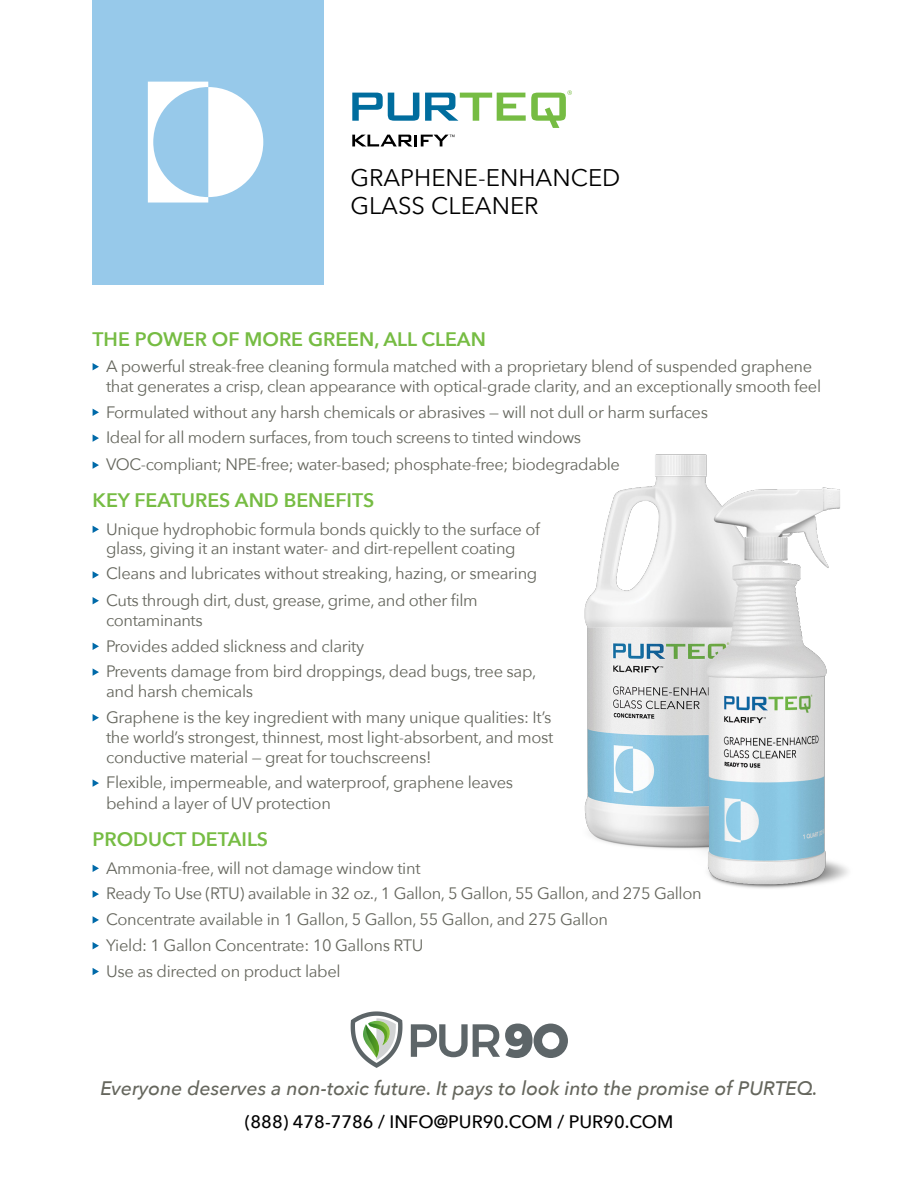
<style>
.page{position:relative;width:918px;height:1188px;background:#fff}
.page>*{position:absolute;margin:0;border:0;box-sizing:border-box;transform-origin:0 0}
.t1{font:24px/28.8px "Avenir Next";color:#000}
.t2{font:italic 500 19.5px "Avenir Next";color:#65665d}
.t3{font:600 19.5px "Avenir Next";color:#76bc43}
.t4{font:500 18px "Avenir Next";color:#000}
.t5{font:16.5px/25.8px "Avenir Next";letter-spacing:-.02em;color:#65665d}
</style>
<div class="page">
<svg style="left:352px;top:93px;width:67px;height:28px"></svg>
<svg style="left:425px;top:90px;width:147px;height:38px"></svg>
<svg style="left:352px;top:135px;width:102px;height:11px"></svg>
<div style="left:93px;top:0;width:231px;height:285px;background:#97c9ea"></div>
<svg style="left:148px;top:82px;width:115px;height:121px"></svg>
<img style="left:584px;top:454px;width:264px;height:435px">
<svg style="left:93px;top:363px;width:6px;height:7px"></svg>
<svg style="left:93px;top:409px;width:6px;height:7px"></svg>
<svg style="left:93px;top:434px;width:6px;height:8px"></svg>
<svg style="left:93px;top:461px;width:6px;height:8px"></svg>
<svg style="left:93px;top:526px;width:6px;height:7px"></svg>
<svg style="left:93px;top:571px;width:6px;height:8px"></svg>
<svg style="left:93px;top:597px;width:6px;height:7px"></svg>
<svg style="left:93px;top:643px;width:6px;height:7px"></svg>
<svg style="left:93px;top:668px;width:6px;height:8px"></svg>
<svg style="left:93px;top:714px;width:6px;height:7px"></svg>
<svg style="left:93px;top:779px;width:6px;height:8px"></svg>
<svg style="left:93px;top:865px;width:6px;height:7px"></svg>
<svg style="left:93px;top:890px;width:6px;height:8px"></svg>
<svg style="left:93px;top:916px;width:6px;height:8px"></svg>
<svg style="left:93px;top:942px;width:6px;height:7px"></svg>
<svg style="left:93px;top:968px;width:6px;height:7px"></svg>
<svg style="left:411px;top:1024px;width:157px;height:34px"></svg>
<svg style="left:351px;top:1011px;width:52px;height:57px"></svg>
<h1 class="t1" style="left:350px;top:162px;width:272px">GRAPHENE-ENHANCED<br>GLASS CLEANER</h1>
<p class="t3" style="left:93px;top:323px;width:395px">THE POWER OF MORE GREEN, ALL CLEAN</p>
<p class="t5" style="left:106px;top:356px;width:717px;line-height:19.8px">A powerful streak-free cleaning formula matched with a proprietary blend of suspended graphene that generates a crisp, clean appearance with optical-grade clarity, and an exceptionally smooth feel</p>
<p class="t5" style="left:106px;top:398px;width:604px;line-height:26.4px">Formulated without any harsh chemicals or abrasives — will not dull or harm surfaces<br>Ideal for all modern surfaces, from touch screens to tinted windows<br>VOC-compliant; NPE-free; water-based; phosphate-free; biodegradable</p>
<p class="t3" style="left:93px;top:484px;width:283px">KEY FEATURES AND BENEFITS</p>
<p class="t5" style="left:106px;top:518px;width:435px;line-height:19.8px">Unique hydrophobic formula bonds quickly to the surface of glass, giving it an instant water- and dirt-repellent coating</p>
<p class="t5" style="left:106px;top:559px;width:433px;line-height:27.3px">Cleans and lubricates without streaking, hazing, or smearing<br>Cuts through dirt, dust, grease, grime, and other film</p>
<p class="t5" style="left:106px;top:606px;width:432px">contaminants<br>Provides added slickness and clarity<br>Prevents damage from bird droppings, dead bugs, tree sap,</p>
<p class="t5" style="left:106px;top:678px;width:447px">and harsh chemicals<br>Graphene is the key ingredient with many unique qualities: It’s</p>
<p class="t5" style="left:106px;top:726px;width:449px;line-height:19.8px">the world’s strongest, thinnest, most light-absorbent, and most conductive material — great for touchscreens!</p>
<p class="t5" style="left:106px;top:771px;width:409px;line-height:21px">Flexible, impermeable, and waterproof, graphene leaves behind a layer of UV protection</p>
<p class="t3" style="left:93px;top:823px;width:177px">PRODUCT DETAILS</p>
<p class="t5" style="left:106px;top:854px;width:597px">Ammonia-free, will not damage window tint<br>Ready To Use (RTU) available in 32 oz., 1 Gallon, 5 Gallon, 55 Gallon, and 275 Gallon Concentrate available in 1 Gallon, 5 Gallon, 55 Gallon, and 275 Gallon<br>Yield: 1 Gallon Concentrate: 10 Gallons RTU<br>Use as directed on product label</p>
<p class="t2" style="left:101px;top:1072px;width:719px">Everyone deserves a non-toxic future. It pays to look into the promise of PURTEQ.</p>
<p class="t4" style="left:245px;top:1107px;width:430px">(888) 478-7786 / INFO@PUR90.COM / PUR90.COM</p>
</div>
